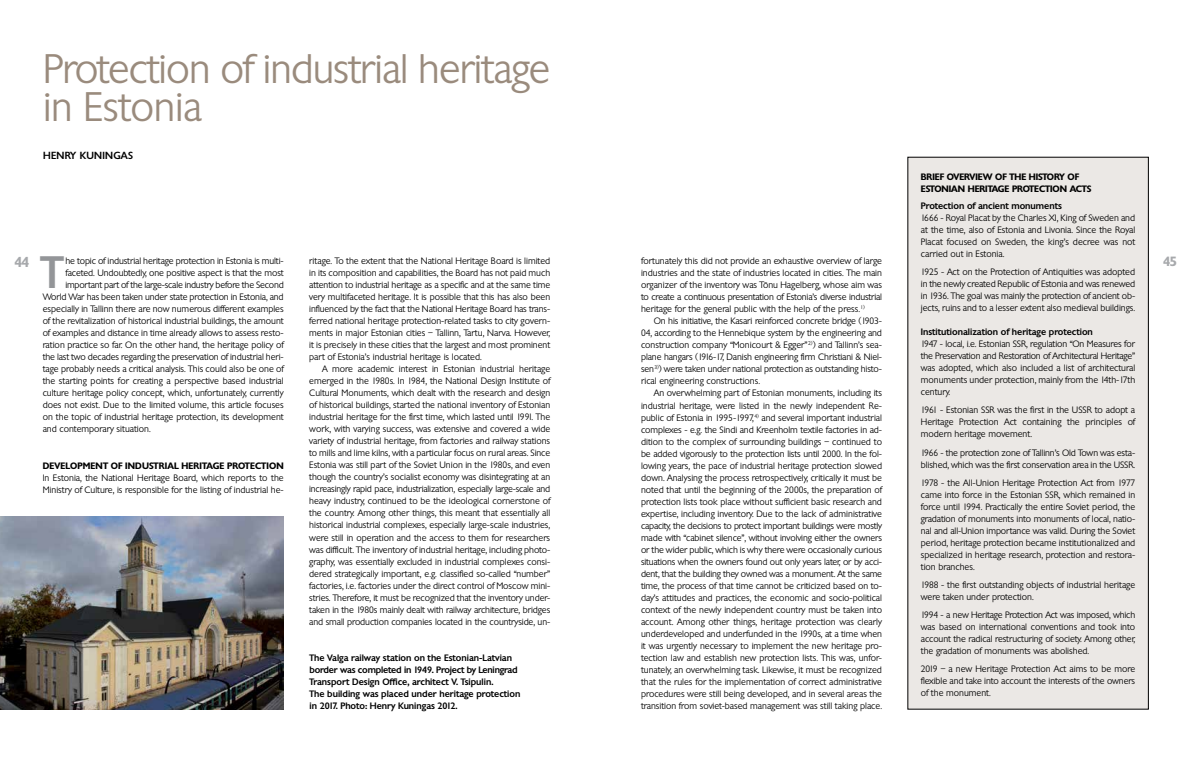
<style>
.page{position:relative;width:1191px;height:766px;background:#fff}
.page>*{position:absolute;margin:0;border:0;box-sizing:border-box;transform-origin:0 0}
.t1{font:500 44px "Chantilly";color:#939598;scale:.95 1}
.t2{font:300 40px/38px "Chantilly";letter-spacing:-.02em;color:#9a8b7d}
.t3{font:600 14px "Chantilly";color:#a7a9ac}
.t4{font:600 13px "Chantilly";color:#a7a9ac}
.t5{font:500 10px "Chantilly";letter-spacing:.025em;color:#000}
.t6{font:300 9px/12px "Chantilly";color:#000;text-align:justify}
.t7{font:500 9px/12px "Chantilly";color:#000}
.t8{font:600 9px/12px "Chantilly";color:#000}
.t9{font:300 9px "Chantilly";letter-spacing:-.02em;color:#000}
.t10{font:600 9px "Chantilly";letter-spacing:.02em;color:#000}
</style>
<div class="page">
<img style="left:0;top:516px;width:284px;height:193px">
<div style="left:908px;top:157px;width:240px;height:552px;background:#ebe8e5"></div>
<h2 class="t2" style="left:43px;top:50px;width:509px">Protection of industrial heritage in Estonia</h2>
<p class="t5" style="left:43px;top:149px;width:91px">HENRY KUNINGAS</p>
<h3 class="t3" style="left:14px;top:252px;width:16px">44</h3>
<p class="t6" style="left:65px;top:255px;width:220px">he topic of industrial heritage protection in Estonia is multi-</p>
<p class="t6" style="left:65px;top:267px;width:220px">faceted. Undoubtedly, one positive aspect is that the most</p>
<p class="t9" style="left:65px;top:279px;width:220px">important part of the large-scale industry before the Second</p>
<p class="t6" style="left:43px;top:291px;width:242px">World War has been taken under state protection in Estonia, and</p>
<p class="t6" style="left:43px;top:303px;width:242px">especially in Tallinn there are now numerous different examples</p>
<p class="t6" style="left:43px;top:315px;width:242px">of the revitalization of historical industrial buildings, the amount</p>
<p class="t6" style="left:43px;top:327px;width:242px">of examples and distance in time already allows to assess resto-</p>
<p class="t6" style="left:43px;top:339px;width:242px">ration practice so far. On the other hand, the heritage policy of</p>
<p class="t6" style="left:43px;top:351px;width:242px">the last two decades regarding the preservation of industrial heri-</p>
<p class="t6" style="left:43px;top:363px;width:242px">tage probably needs a critical analysis. This could also be one of</p>
<p class="t6" style="left:43px;top:375px;width:242px">the starting points for creating a perspective based industrial</p>
<p class="t6" style="left:43px;top:387px;width:242px">culture heritage policy concept, which, unfortunately, currently</p>
<p class="t6" style="left:43px;top:399px;width:242px">does not exist. Due to the limited volume, this article focuses</p>
<p class="t6" style="left:43px;top:411px;width:242px">on the topic of industrial heritage protection, its development</p>
<p class="t6" style="left:43px;top:423px;width:110px">and contemporary situation.</p>
<p class="t10" style="left:43px;top:459px;width:242px">DEVELOPMENT OF INDUSTRIAL HERITAGE PROTECTION</p>
<p class="t6" style="left:43px;top:471px;width:242px">In Estonia, the National Heritage Board, which reports to the<br>Ministry of Culture, is responsible for the listing of industrial he-</p>
<h1 class="t1" style="left:41px;top:244px;width:25px">T</h1>
<p class="t6" style="left:309px;top:255px;width:242px">ritage. To the extent that the National Heritage Board is limited in its composition and capabilities, the Board has not paid much attention to industrial heritage as a specific and at the same time very multifaceted heritage. It is possible that this has also been influenced by the fact that the National Heritage Board has trans&shy;ferred national heritage protection-related tasks to city govern&shy;ments in major Estonian cities – Tallinn, Tartu, Narva. However, it is precisely in these cities that the largest and most prominent part of Estonia’s industrial heritage is located.</p>
<p class="t6" style="left:309px;top:363px;width:242px;text-indent:13px">A more academic interest in Estonian industrial heritage emerged in the 1980s. In 1984, the National Design Institute of Cultural Monuments, which dealt with the research and design of historical buildings, started the national inventory of Estonian industrial heritage for the first time, which lasted until 1991. The work, with varying success, was extensive and covered a wide variety of industrial heritage, from factories and railway stations to mills and lime kilns, with a particular focus on rural areas. Since Estonia was still part of the Soviet Union in the 1980s, and even though the country’s socialist economy was disintegrating at an increasingly rapid pace, industrialization, especially large-scale and heavy industry, continued to be the ideological cornerstone of the country. Among other things, this meant that essentially all historical industrial complexes, especially large-scale industries, were still in operation and the access to them for researchers was difficult. The inventory of industrial heritage, including photo&shy;graphy, was essentially excluded in industrial complexes consi&shy;dered strategically important, e.g. classified so-called “number” factories, i.e. factories under the direct control of Moscow mini&shy;stries. Therefore, it must be recognized that the inventory under&shy;taken in the 1980s mainly dealt with railway architecture, bridges and small production companies located in the countryside, un-</p>
<p class="t7" style="left:309px;top:651px;width:212px">The Valga railway station on the Estonian-Latvian border was completed in 1949. Project by Leningrad Transport Design Office, architect V. Tsipulin.<br>The building was placed under heritage protection in 2017. Photo: Henry Kuningas 2012.</p>
<p class="t8" style="left:921px;top:171px;width:172px">BRIEF OVERVIEW OF THE HISTORY OF<br>ESTONIAN HERITAGE PROTECTION ACTS</p>
<p class="t7" style="left:921px;top:200px;width:143px">Protection of ancient monuments</p>
<p class="t6" style="left:921px;top:212px;width:216px">1666 - Royal Placat by the Charles XI, King of Sweden and at the time, also of Estonia and Livonia. Since the Royal Placat focused on Sweden, the king’s decree was not carried out in Estonia.</p>
<p class="t6" style="left:921px;top:266px;width:216px">1925 - Act on the Protection of Antiquities was adopted in the newly created Republic of Estonia and was renewed in 1936. The goal was mainly the protection of ancient ob&shy;jects, ruins and to a lesser extent also medieval buildings.</p>
<p class="t7" style="left:921px;top:326px;width:174px">Institutionalization of heritage protection</p>
<p class="t6" style="left:921px;top:338px;width:216px">1947 - local, i.e. Estonian SSR, regulation “On Measures for the Preservation and Restoration of Architectural Heritage” was adopted, which also included a list of architectural monuments under protection, mainly from the 14th-17th century.</p>
<p class="t6" style="left:921px;top:404px;width:216px">1961 - Estonian SSR was the first in the USSR to adopt a Heritage Protection Act containing the principles of modern heritage movement.</p>
<p class="t6" style="left:921px;top:446px;width:216px">1966 - the protection zone of Tallinn’s Old Town was esta&shy;blished, which was the first conservation area in the USSR.</p>
<p class="t6" style="left:921px;top:476px;width:216px">1978 - the All-Union Heritage Protection Act from 1977 came into force in the Estonian SSR, which remained in force until 1994. Practically the entire Soviet period, the gradation of monuments into monuments of local, natio&shy;nal and all-Union importance was valid. During the Soviet period, heritage protection became institutionalized and specialized in heritage research, protection and restora&shy;tion branches.</p>
<p class="t6" style="left:921px;top:578px;width:216px">1988 - the first outstanding objects of industrial heritage were taken under protection.</p>
<p class="t6" style="left:921px;top:608px;width:216px">1994 - a new Heritage Protection Act was imposed, which was based on international conventions and took into account the radical restructuring of society. Among other, the gradation of monuments was abolished.</p>
<p class="t6" style="left:921px;top:662px;width:216px">2019 – a new Heritage Protection Act aims to be more flexible and take into account the interests of the owners of the monument.</p>
<p class="t6" style="left:641px;top:255px;width:242px">fortunately this did not provide an exhaustive overview of large</p>
<h3 class="t4" style="left:1163px;top:252px;width:15px">45</h3>
<p class="t6" style="left:641px;top:267px;width:242px">industries and the state of industries located in cities. The main organizer of the inventory was Tõnu Hagelberg, whose aim was to create a continuous presentation of Estonia’s diverse industrial heritage for the general public with the help of the press.<sup>1)</sup></p>
<p class="t6" style="left:641px;top:315px;width:242px;text-indent:13px">On his initiative, the Kasari reinforced concrete bridge (1903- 04, according to the Hennebique system by the engineering and construction company “Monicourt &amp; Egger”<sup>2)</sup>) and Tallinn’s sea&shy;plane hangars (1916-17, Danish engineering firm Christiani &amp; Niel&shy;sen<sup>3)</sup>) were taken under national protection as outstanding histo&shy;rical engineering constructions.</p>
<p class="t6" style="left:641px;top:387px;width:242px;text-indent:13px">An overwhelming part of Estonian monuments, including its industrial heritage, were listed in the newly independent Re&shy;public of Estonia in 1995-1997,<sup>4)</sup> and several important industrial complexes - e.g. the Sindi and Kreenholm textile factories in ad&shy;dition to the complex of surrounding buildings – continued to be added vigorously to the protection lists until 2000. In the fol&shy;lowing years, the pace of industrial heritage protection slowed down. Analysing the process retrospectively, critically it must be noted that until the beginning of the 2000s, the preparation of protection lists took place without sufficient basic research and expertise, including inventory. Due to the lack of administrative capacity, the decisions to protect important buildings were mostly made with “cabinet silence”, without involving either the owners or the wider public, which is why there were occasionally curious situations when the owners found out only years later, or by acci&shy;dent, that the building they owned was a monument. At the same time, the process of that time cannot be criticized based on to&shy;day’s attitudes and practices, the economic and socio-political context of the newly independent country must be taken into account. Among other things, heritage protection was clearly underdeveloped and underfunded in the 1990s, at a time when it was urgently necessary to implement the new heritage pro&shy;tection law and establish new protection lists. This was, unfor&shy;tunately, an overwhelming task. Likewise, it must be recognized that the rules for the implementation of correct administrative procedures were still being developed, and in several areas the transition from soviet-based management was still taking place.</p>
</div>
